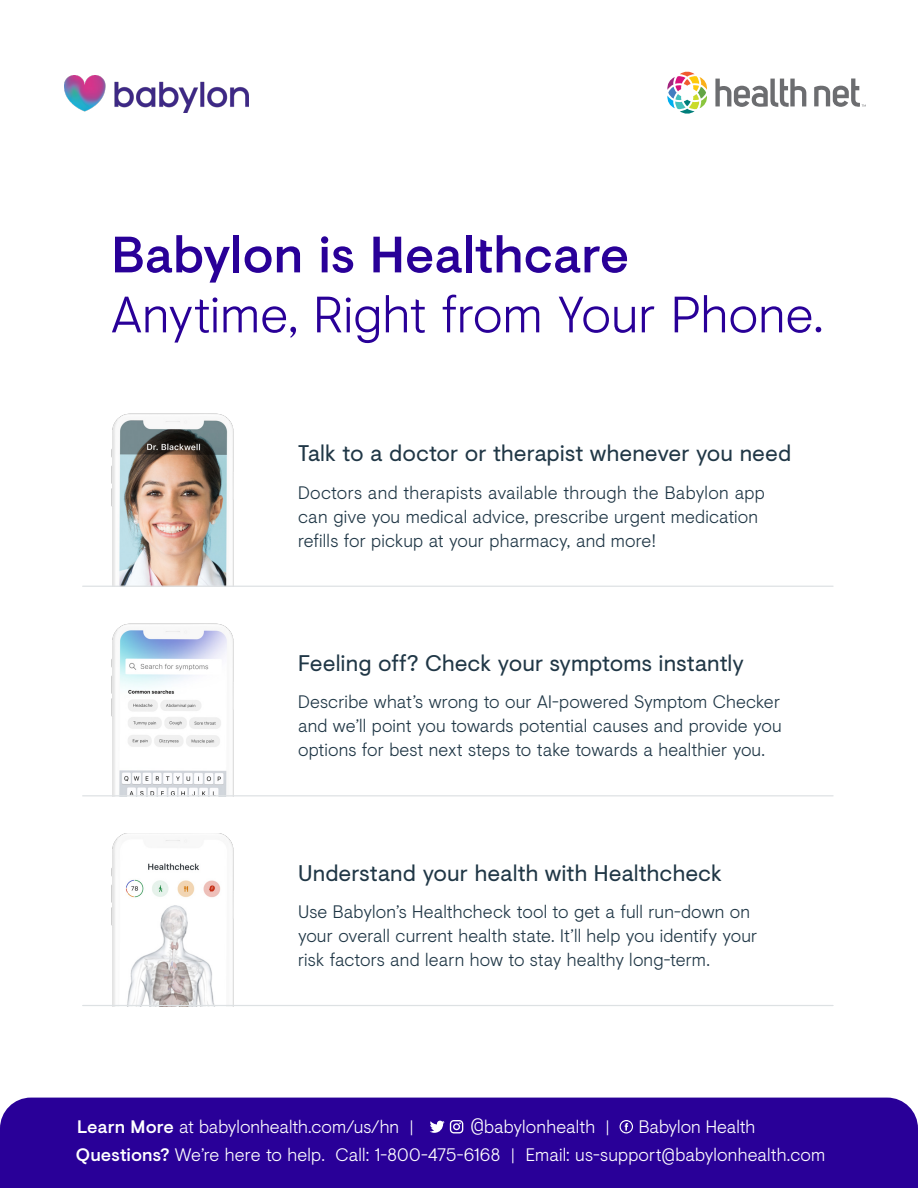
<style>
.page{position:relative;width:918px;height:1188px;background:#fff}
.page>*{position:absolute;margin:0;border:0;box-sizing:border-box;transform-origin:0 0}
.t1{font:300 51px/60px "Visuelt";color:#290098}
.t2{font:22.5px "Visuelt";color:#203746}
.t3{font:300 18px/24px "Visuelt";letter-spacing:.005em;color:#203746}
.t4{font:300 18px "Visuelt";letter-spacing:.005em;color:#fff}
.s1{font-weight:500}
</style>
<div class="page">
<img style="left:65px;top:76px;width:183px;height:36px">
<svg style="left:715px;top:79px;width:91px;height:28px"></svg>
<svg style="left:667px;top:71px;width:40px;height:43px"></svg>
<svg style="left:814px;top:79px;width:52px;height:28px"></svg>
<img style="left:111px;top:414px;width:122px;height:172px">
<img style="left:111px;top:624px;width:122px;height:171px">
<hr style="left:83px;top:586px;width:750px;height:1px;background:#203746">
<hr style="left:83px;top:795px;width:750px;height:1px;background:#203746">
<img style="left:111px;top:833px;width:122px;height:172px">
<hr style="left:83px;top:1005px;width:750px;height:1px;background:#203746">
<div style="left:0;top:1098px;width:918px;height:90px;background:#290098"></div>
<svg style="left:430px;top:1120px;width:33px;height:13px"></svg>
<svg style="left:625px;top:1123px;width:3px;height:8px"></svg>
<div style="left:620px;top:1120px;width:13px;height:13px;border:1px solid #fff;border-radius:50%"></div>
<h2 class="t1" style="left:111px;top:222px;width:714px"><span class="s1">Babylon is Healthcare<br></span>Anytime, Right from Your Phone.</h2>
<h3 class="t2" style="left:298px;top:437px;width:495px">Talk to a doctor or therapist whenever you need</h3>
<p class="t3" style="left:298px;top:479px;width:468px">Doctors and therapists available through the Babylon app can give you medical advice, prescribe urgent medication refills for pickup at your pharmacy, and more!</p>
<h3 class="t2" style="left:298px;top:647px;width:447px">Feeling off? Check your symptoms instantly</h3>
<p class="t3" style="left:298px;top:689px;width:485px;text-align:justify">Describe what’s wrong to our AI-powered Symptom Checker and we’ll point you towards potential causes and provide you options for best next steps to take towards a healthier you.</p>
<h3 class="t2" style="left:298px;top:857px;width:425px">Understand your health with Healthcheck</h3>
<p class="t3" style="left:298px;top:899px;width:461px">Use Babylon’s Healthcheck tool to get a full run-down on your overall current health state. It’ll help you identify your risk factors and learn how to stay healthy long-term.</p>
<p class="t4" style="left:77px;top:1113px;width:338px"><span class="s1">Learn More</span> at babylonhealth.com/us/hn |</p>
<p class="t4" style="left:470px;top:1113px;width:141px">@babylonhealth |</p>
<p class="t4" style="left:639px;top:1113px;width:118px">Babylon Health</p>
<p class="t4" style="left:76px;top:1141px;width:251px"><span class="s1">Questions?</span> We’re here to help.</p>
<p class="t4" style="left:336px;top:1141px;width:181px">Call: 1-800-475-6168 |</p>
<p class="t4" style="left:526px;top:1141px;width:301px">Email: us-support@babylonhealth.com</p>
</div>
